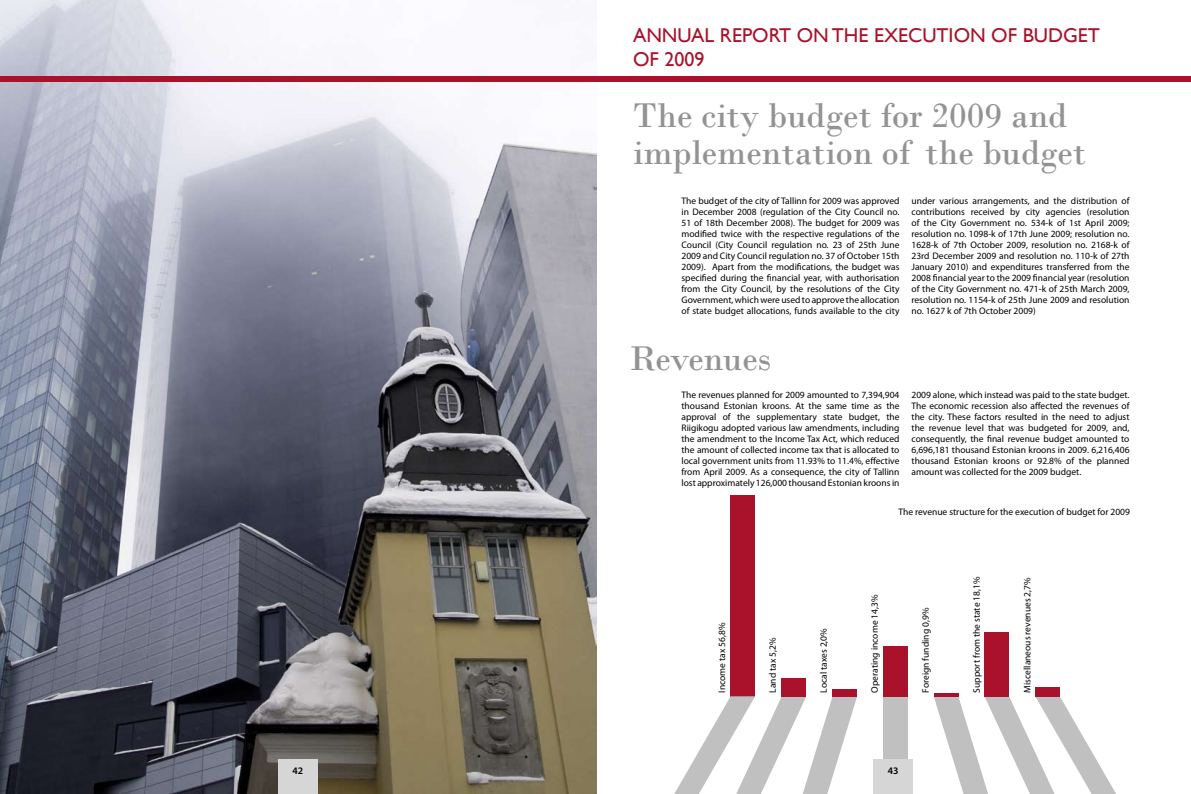
<style>
.page{position:relative;width:1191px;height:794px;background:#fff}
.page>*{position:absolute;margin:0;border:0;box-sizing:border-box;transform-origin:0 0}
.t1{font:36px/37px "Bodoni";color:#939393}
.t2{font:20px "Gill Sans";color:#a9122a}
.t3{font:600 10px "Myriad Pro";color:#000}
.t4{font:9.5px/11px "Myriad Pro";color:#000;text-align:justify}
</style>
<div class="page">
<div style="left:730px;top:495px;width:25px;height:201px;background:#a9122a"></div>
<div style="left:883px;top:696px;width:24px;height:98px;background:#c0c0c0"></div>
<svg style="left:934px;top:696px;width:182px;height:98px"></svg>
<div style="left:781px;top:678px;width:25px;height:18px;background:#a9122a"></div>
<div style="left:832px;top:689px;width:24px;height:7px;background:#a9122a"></div>
<div style="left:1035px;top:687px;width:25px;height:9px;background:#a9122a"></div>
<div style="left:883px;top:645px;width:24px;height:51px;background:#a9122a"></div>
<div style="left:984px;top:632px;width:25px;height:64px;background:#a9122a"></div>
<hr style="left:933px;top:693px;width:25px;height:3px;background:#a9122a">
<svg style="left:674px;top:696px;width:183px;height:98px"></svg>
<img style="left:0;top:0;width:596px;height:794px">
<div style="left:0;top:77px;width:595px;height:5px;background:#a9122a"></div>
<div style="left:595px;top:77px;width:596px;height:5px;background:#a9122a"></div>
<div style="left:278px;top:760px;width:40px;height:34px;background:#d6d6d6"></div>
<div style="left:873px;top:760px;width:40px;height:34px;background:#d6d6d6"></div>
<h2 class="t2" style="left:633px;top:24px;width:112px">ANNUAL REPORT</h2>
<h2 class="t2" style="left:796px;top:24px;width:49px">O N THE</h2>
<h2 class="t2" style="left:874px;top:24px;width:38px">EXECUT</h2>
<h2 class="t2" style="left:948px;top:24px;width:100px">ION OF BUDGET</h2>
<h2 class="t2" style="left:633px;top:48px;width:73px">OF 2009</h2>
<h1 class="t1" style="left:633px;top:97px;width:454px">The city budget for 2009 and implementation of the budget</h1>
<p class="t4" style="left:681px;top:195px;width:219px">The budget of the city of Tallinn for 2009 was approved in December 2008 (regulation of the City Council no.<br>51 of 18th December 2008). The budget for 2009 was modified twice with the respective regulations of the Council (City Council regulation no. 23 of 25th June 2009 and City Council regulation no. 37 of October 15th 2009). Apart from the modifications, the budget was specified during the financial year, with authorisation from the City Council, by the resolutions of the City Government, which were used to approve the allocation of state budget allocations, funds available to the city</p>
<p class="t4" style="left:911px;top:195px;width:219px">under various arrangements, and the distribution of contributions received by city agencies (resolution of the City Government no. 534-k of 1st April 2009; resolution no. 1098-k of 17th June 2009; resolution no.<br>1628-k of 7th October 2009, resolution no. 2168-k of 23rd December 2009 and resolution no. 110-k of 27th January 2010) and expenditures transferred from the 2008 financial year to the 2009 financial year (resolution of the City Government no. 471-k of 25th March 2009, resolution no. 1154-k of 25th June 2009 and resolution no. 1627 k of 7th October 2009)</p>
<h1 class="t1" style="left:629px;top:340px;width:144px">Revenues</h1>
<p class="t4" style="left:681px;top:389px;width:219px">The revenues planned for 2009 amounted to 7,394,904 thousand Estonian kroons. At the same time as the approval of the supplementary state budget, the Riigikogu adopted various law amendments, including the amendment to the Income Tax Act, which reduced the amount of collected income tax that is allocated to local government units from 11.93% to 11.4%, effective from April 2009. As a consequence, the city of Tallinn lost approximately 126,000 thousand Estonian kroons in</p>
<p class="t4" style="left:911px;top:389px;width:219px">2009 alone, which instead was paid to the state budget.<br>The economic recession also affected the revenues of the city. These factors resulted in the need to adjust the revenue level that was budgeted for 2009, and, consequently, the final revenue budget amounted to 6,696,181 thousand Estonian kroons in 2009. 6,216,406 thousand Estonian kroons or 92.8% of the planned amount was collected for the 2009 budget.</p>
<p class="t4" style="left:716px;top:692px;width:71px;rotate:-90deg">Income tax 56,8%</p>
<p class="t4" style="left:767px;top:692px;width:57px;rotate:-90deg">Land tax 5,2%</p>
<p class="t4" style="left:818px;top:692px;width:66px;rotate:-90deg">Local taxes 2,0%</p>
<p class="t4" style="left:898px;top:506px;width:233px">The revenue structure for the execution of budget for 2009</p>
<p class="t4" style="left:869px;top:692px;width:99px;rotate:-90deg">Operating income 14,3%</p>
<p class="t4" style="left:920px;top:692px;width:86px;rotate:-90deg">Foreign funding 0,9%</p>
<p class="t4" style="left:970px;top:692px;width:117px;rotate:-90deg">Support from the state 18,1%</p>
<p class="t4" style="left:1021px;top:692px;width:117px;rotate:-90deg">Miscellaneous revenues 2,7%</p>
<p class="t3" style="left:292px;top:764px;width:12px">42</p>
<p class="t3" style="left:888px;top:764px;width:12px">43</p>
</div>
